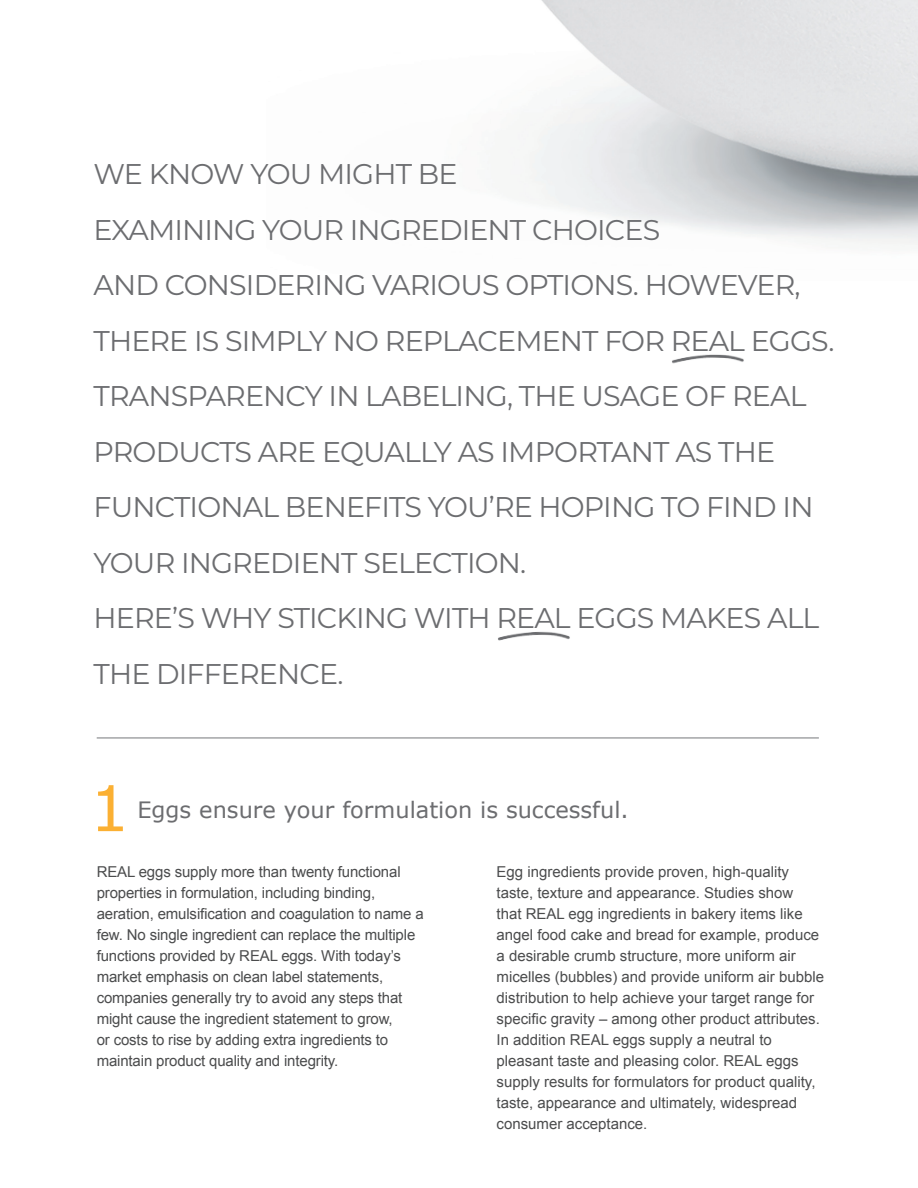
<style>
.page{position:relative;width:918px;height:1188px;background:#fff}
.page>*{position:absolute;margin:0;border:0;box-sizing:border-box;transform-origin:0 0}
.t1{font:63px "Verdana";color:#fbb033}
.t2{font:28.5px/55.5px "Montserrat";letter-spacing:-.03em;color:#6c6d70}
.t3{font:22.5px "Verdana";color:#6c6d70}
.t4{font:15px/21px "Arial";color:#4b4c4d}
</style>
<div class="page">
<hr style="left:97px;top:738px;width:722px;height:1px;background:#76787b">
<img style="left:672px;top:354px;width:72px;height:10px">
<img style="left:498px;top:631px;width:72px;height:10px">
<p class="t2" style="left:94px;top:145px;width:742px">WE KNOW YOU MIGHT BE<br>EXAMINING YOUR INGREDIENT CHOICES<br>AND CONSIDERING VARIOUS OPTIONS. HOWEVER, THERE IS SIMPLY NO REPLACEMENT FOR REAL EGGS.<br>TRANSPARENCY IN LABELING, THE USAGE OF REAL PRODUCTS ARE EQUALLY AS IMPORTANT AS THE FUNCTIONAL BENEFITS YOU’RE HOPING TO FIND IN YOUR INGREDIENT SELECTION.<br>HERE’S WHY STICKING WITH REAL EGGS MAKES ALL THE DIFFERENCE.</p>
<h1 class="t1" style="left:90px;top:768px;width:42px">1</h1>
<h3 class="t3" style="left:137px;top:796px;width:493px">Eggs ensure your formulation is successful.</h3>
<p class="t4" style="left:97px;top:862px;width:329px">REAL eggs supply more than twenty functional properties in formulation, including binding, aeration, emulsification and coagulation to name a few. No single ingredient can replace the multiple functions provided by REAL eggs. With today’s market emphasis on clean label statements, companies generally try to avoid any steps that might cause the ingredient statement to grow,<br>or costs to rise by adding extra ingredients to maintain product quality and integrity.</p>
<p class="t4" style="left:497px;top:862px;width:329px">Egg ingredients provide proven, high-quality taste, texture and appearance. Studies show<br>that REAL egg ingredients in bakery items like angel food cake and bread for example, produce a desirable crumb structure, more uniform air micelles (bubbles) and provide uniform air bubble distribution to help achieve your target range for specific gravity – among other product attributes.<br>In addition REAL eggs supply a neutral to pleasant taste and pleasing color. REAL eggs supply results for formulators for product quality, taste, appearance and ultimately, widespread consumer acceptance.</p>
</div>
